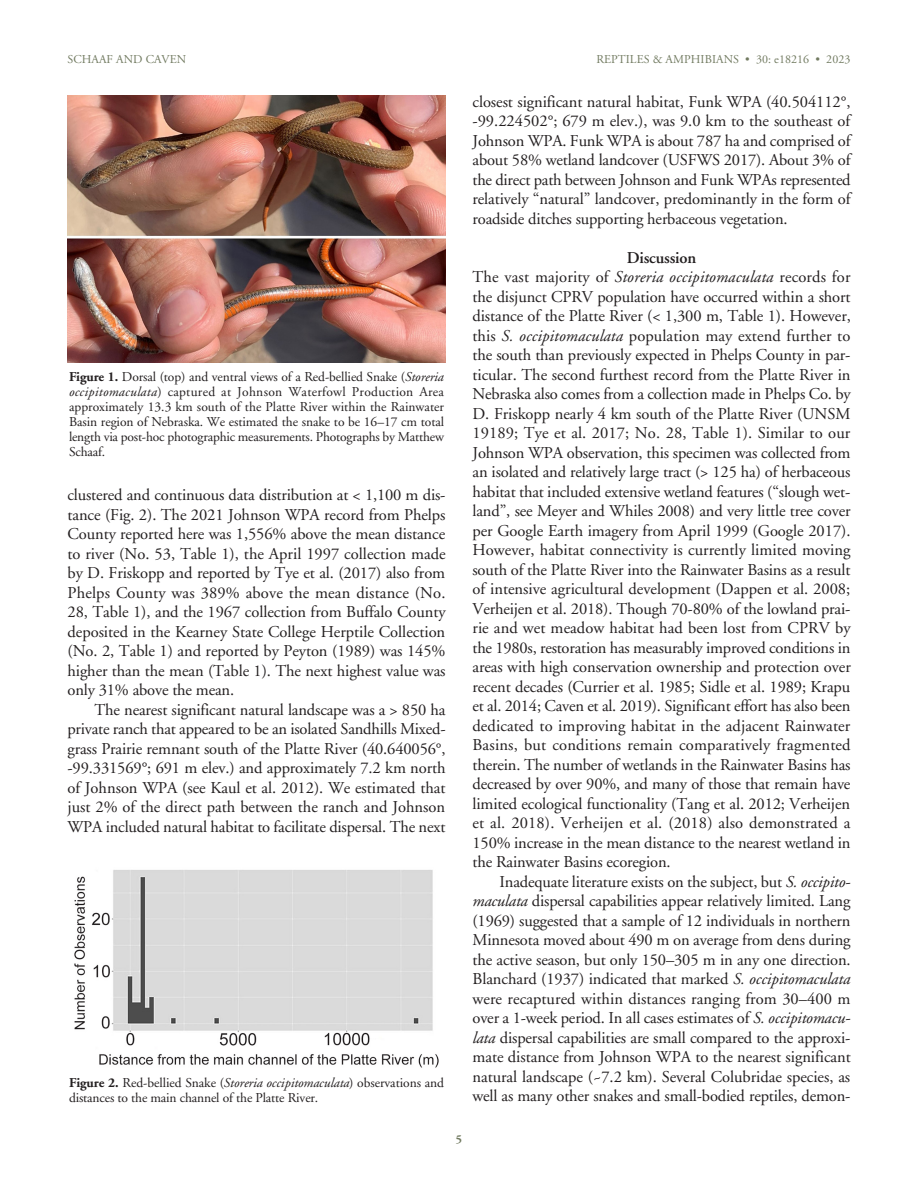
<style>
.page{position:relative;width:918px;height:1188px;background:#fff}
.page>*{position:absolute;margin:0;border:0;box-sizing:border-box;transform-origin:0 0}
.TEXT{font:16.5px/19.5px "Adobe Garamond";letter-spacing:-.01em;color:#231f20;text-align:justify}
.TEXT__1st_P{font:16.5px/19.5px "Adobe Garamond";letter-spacing:-.01em;color:#231f20;text-align:justify}
.SUBhead{font:600 16.5px "Adobe Garamond";letter-spacing:-.01em;color:#231f20}
.Figure_Caption{font:13.5px/15px "Adobe Garamond";letter-spacing:-.01em;color:#231f20}
.t1{font:12px "Adobe Garamond";letter-spacing:.005em;color:#717a60}
.t2{font:700 12px "Adobe Garamond";color:#717a60}
.s1{font-weight:700}
.s2{font-style:italic}
</style>
<div class="page">
<img style="left:74px;top:870px;width:365px;height:198px">
<img style="left:68px;top:96px;width:378px;height:267px">
<p class="t1" style="left:68px;top:53px;width:120px">SCHAAF AND CAVEN</p>
<p class="t1" style="left:596px;top:53px;width:256px">REPTILES &amp; AMPHIBIANS • 30: e18216 • 2023</p>
<p class="Figure_Caption" style="left:69px;top:369px;width:377px;text-align:justify"><span class="s1">Figure 1.</span> Dorsal (top) and ventral views of a Red-bellied Snake (<span class="s2">Storeria occipitomaculata</span>) captured at Johnson Waterfowl Production Area approximately 13.3 km south of the Platte River within the Rainwater Basin region of Nebraska. We estimated the snake to be 16–17 cm total length via post-hoc photographic measurements. Photographs by Matthew Schaaf.</p>
<p class="TEXT" style="left:68px;top:486px;width:380px">clustered and continuous data distribution at &lt; 1,100 m dis&shy;tance (Fig. 2). The 2021 Johnson WPA record from Phelps County reported here was 1,556% above the mean distance to river (No. 53, Table 1), the April 1997 collection made by D. Friskopp and reported by Tye et al. (2017) also from Phelps County was 389% above the mean distance (No.<br>28, Table 1), and the 1967 collection from Buffalo County deposited in the Kearney State College Herptile Collection (No. 2, Table 1) and reported by Peyton (1989) was 145% higher than the mean (Table 1). The next highest value was only 31% above the mean.</p>
<p class="TEXT" style="left:68px;top:700px;width:380px;text-indent:27px">The nearest significant natural landscape was a &gt; 850 ha private ranch that appeared to be an isolated Sandhills Mixed&shy;grass Prairie remnant south of the Platte River (40.640056°, -99.331569°; 691 m elev.) and approximately 7.2 km north of Johnson WPA (see Kaul et al. 2012). We estimated that just 2% of the direct path between the ranch and Johnson WPA included natural habitat to facilitate dispersal. The next</p>
<p class="Figure_Caption" style="left:69px;top:1075px;width:377px"><span class="s1">Figure 2.</span> Red-bellied Snake (<span class="s2">Storeria occipitomaculata</span>) observations and distances to the main channel of the Platte River.</p>
<p class="TEXT" style="left:472px;top:92px;width:380px">closest significant natural habitat, Funk WPA (40.504112°, -99.224502°; 679 m elev.), was 9.0 km to the southeast of Johnson WPA. Funk WPA is about 787 ha and comprised of about 58% wetland landcover (USFWS 2017). About 3% of the direct path between Johnson and Funk WPAs represented relatively “natural” landcover, predominantly in the form of roadside ditches supporting herbaceous vegetation.</p>
<p class="SUBhead" style="left:627px;top:248px;width:71px">Discussion</p>
<p class="TEXT__1st_P" style="left:472px;top:268px;width:380px">The vast majority of <span class="s2">Storeria occipitomaculata</span> records for the disjunct CPRV population have occurred within a short distance of the Platte River (&lt; 1,300 m, Table 1). However, this <span class="s2">S. occipitomaculata</span> population may extend further to the south than previously expected in Phelps County in par&shy;ticular. The second furthest record from the Platte River in Nebraska also comes from a collection made in Phelps Co. by D. Friskopp nearly 4 km south of the Platte River (UNSM 19189; Tye et al. 2017; No. 28, Table 1). Similar to our Johnson WPA observation, this specimen was collected from an isolated and relatively large tract (&gt; 125 ha) of herbaceous habitat that included extensive wetland features (“slough wet&shy;land”, see Meyer and Whiles 2008) and very little tree cover per Google Earth imagery from April 1999 (Google 2017).<br>However, habitat connectivity is currently limited moving south of the Platte River into the Rainwater Basins as a result of intensive agricultural development (Dappen et al. 2008; Verheijen et al. 2018). Though 70-80% of the lowland prai&shy;rie and wet meadow habitat had been lost from CPRV by the 1980s, restoration has measurably improved conditions in areas with high conservation ownership and protection over recent decades (Currier et al. 1985; Sidle et al. 1989; Krapu et al. 2014; Caven et al. 2019). Significant effort has also been dedicated to improving habitat in the adjacent Rainwater Basins, but conditions remain comparatively fragmented therein. The number of wetlands in the Rainwater Basins has decreased by over 90%, and many of those that remain have limited ecological functionality (Tang et al. 2012; Verheijen et al. 2018). Verheijen et al. (2018) also demonstrated a 150% increase in the mean distance to the nearest wetland in the Rainwater Basins ecoregion.</p>
<p class="TEXT" style="left:472px;top:872px;width:380px;text-indent:27px">Inadequate literature exists on the subject, but <span class="s2">S. occipito&shy;maculata</span> dispersal capabilities appear relatively limited. Lang (1969) suggested that a sample of 12 individuals in northern Minnesota moved about 490 m on average from dens during the active season, but only 150–305 m in any one direction.<br>Blanchard (1937) indicated that marked <span class="s2">S. occipitomaculata </span>were recaptured within distances ranging from 30–400 m over a 1-week period. In all cases estimates of <span class="s2">S. occipitomacu&shy;lata</span> dispersal capabilities are small compared to the approxi&shy;mate distance from Johnson WPA to the nearest significant natural landscape (~7.2 km). Several Colubridae species, as well as many other snakes and small-bodied reptiles, demon-</p>
<p class="t2" style="left:456px;top:1132px;width:8px">5</p>
</div>
